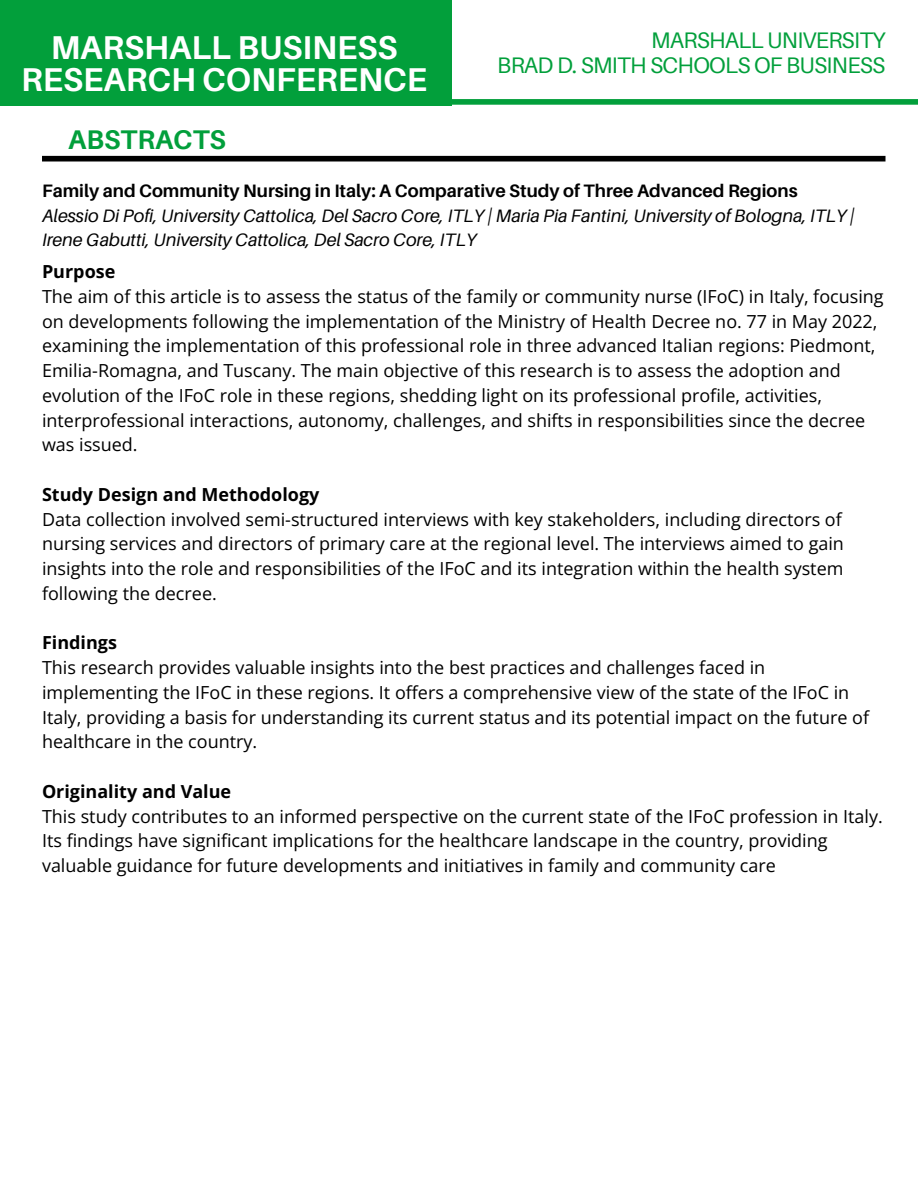
<style>
.page{position:relative;width:918px;height:1188px;background:#fff}
.page>*{position:absolute;margin:0;border:0;box-sizing:border-box;transform-origin:0 0}
.t1{font:700 33px "Aileron";color:#fff}
.t2{font:700 27px "Aileron";color:#029f3b}
.t3{font:22.5px "Aileron";letter-spacing:-.03em;color:#029f3b}
.t4{font:18px/24.8px "Open Sans";color:#000}
.t5{font:italic 18px/24.8px "Aileron";color:#000}
.t6{font:700 18px "Aileron";color:#000}
.t7{font:700 18px "Open Sans";color:#000}
</style>
<div class="page">
<div style="left:255px;top:99px;width:663px;height:6px;background:#029f3b"></div>
<div style="left:42px;top:156px;width:844px;height:6px;background:#000"></div>
<div style="left:0;top:0;width:452px;height:105px;background:#029f3b"></div>
<p class="t1" style="left:51px;top:27px;width:348px">MARSHALL BUSINESS</p>
<p class="t1" style="left:21px;top:59px;width:407px">RESEARCH CONFERENCE</p>
<p class="t2" style="left:68px;top:123px;width:159px">ABSTRACTS</p>
<p class="t3" style="left:651px;top:26px;width:236px">MARSHALL UNIVERSITY</p>
<p class="t3" style="left:497px;top:52px;width:390px">BRAD D. SMITH SCHOOLS OF BUSINESS</p>
<p class="t6" style="left:42px;top:179px;width:757px">Family and Community Nursing in Italy: A Comparative Study of Three Advanced Regions</p>
<p class="t5" style="left:42px;top:203px;width:814px">Alessio Di Pofi, University Cattolica, Del Sacro Core, ITLY | Maria Pia Fantini, University of Bologna, ITLY |<br>Irene Gabutti, University Cattolica, Del Sacro Core, ITLY</p>
<p class="t7" style="left:42px;top:259px;width:75px">Purpose</p>
<p class="t4" style="left:42px;top:283px;width:843px">The aim of this article is to assess the status of the family or community nurse (IFoC) in Italy, focusing on developments following the implementation of the Ministry of Health Decree no. 77 in May 2022, examining the implementation of this professional role in three advanced Italian regions: Piedmont, Emilia-Romagna, and Tuscany. The main objective of this research is to assess the adoption and evolution of the IFoC role in these regions, shedding light on its professional profile, activities, interprofessional interactions, autonomy, challenges, and shifts in responsibilities since the decree was issued.</p>
<p class="t7" style="left:42px;top:482px;width:279px">Study Design and Methodology</p>
<p class="t4" style="left:42px;top:506px;width:803px">Data collection involved semi-structured interviews with key stakeholders, including directors of nursing services and directors of primary care at the regional level. The interviews aimed to gain insights into the role and responsibilities of the IFoC and its integration within the health system following the decree.</p>
<p class="t7" style="left:42px;top:630px;width:76px">Findings</p>
<p class="t4" style="left:42px;top:655px;width:829px">This research provides valuable insights into the best practices and challenges faced in implementing the IFoC in these regions. It offers a comprehensive view of the state of the IFoC in Italy, providing a basis for understanding its current status and its potential impact on the future of healthcare in the country.</p>
<p class="t7" style="left:42px;top:779px;width:191px">Originality and Value</p>
<p class="t4" style="left:42px;top:803px;width:842px">This study contributes to an informed perspective on the current state of the IFoC profession in Italy.<br>Its findings have significant implications for the healthcare landscape in the country, providing valuable guidance for future developments and initiatives in family and community care</p>
</div>
